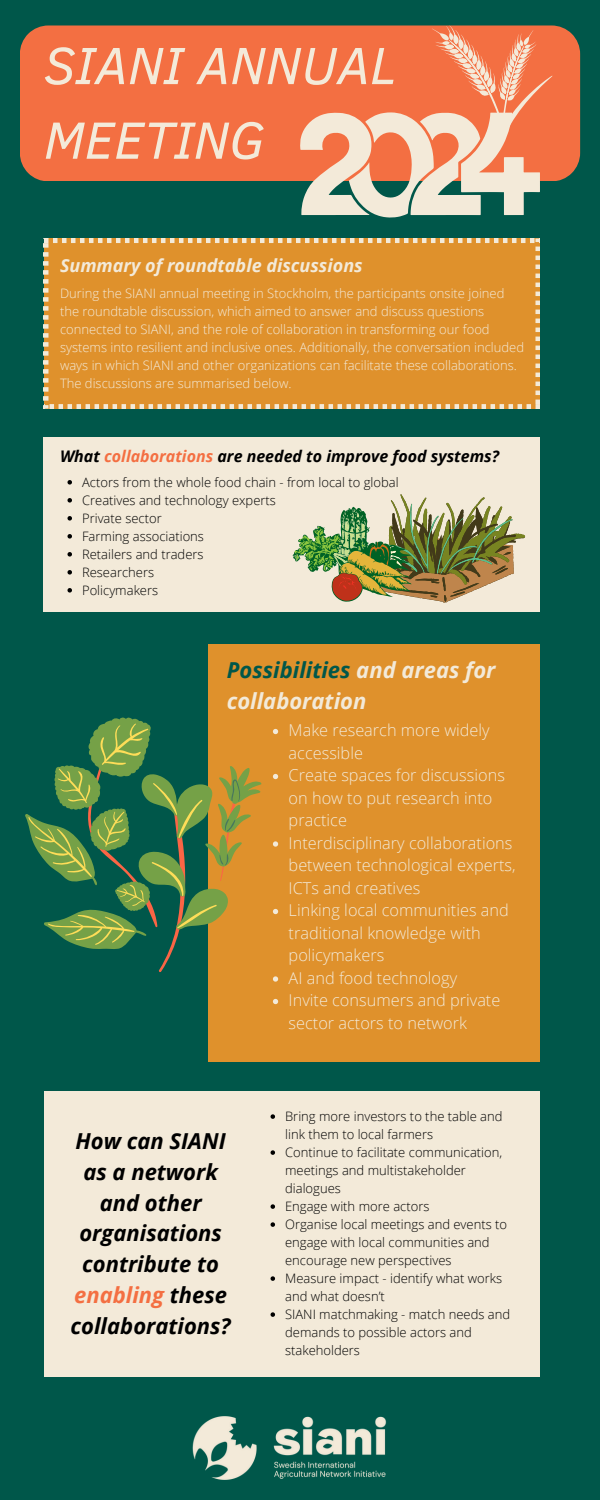
<style>
.page{position:relative;width:600px;height:1500px;background:#00574a}
.page>*{position:absolute;margin:0;border:0;box-sizing:border-box;transform-origin:0 0}
.t1{font:italic 53.5px/74.6px "Clear Sans";color:#f3ead9}
.t2{font:italic 700 22px/30.8px "Open Sans";color:#000;text-align:center}
.t3{font:italic 700 22px/30.8px "Open Sans";color:#f3ead9}
.t4{font:italic 700 18px "Open Sans";color:#f3ead9}
.t5{font:300 16.3px/22.5px "Open Sans";color:#f3ead9}
.t6{font:italic 700 16px "Open Sans";color:#000}
.t7{font:300 13px/18px "Open Sans";color:#000}
.t8{font:300 13px/18px "Open Sans";color:#f3ead9}
.s1{color:#f36f42}
.s2{color:#00574a}
</style>
<div class="page">
<img style="left:192px;top:1416px;width:195px;height:64px">
<div style="left:20px;top:25px;width:560px;height:156px;background:#f36f42"></div>
<svg style="left:300px;top:26px;width:252px;height:191px"></svg>
<div style="left:44px;top:239px;width:496px;height:170px;background:#df912c"></div>
<div style="left:44px;top:437px;width:496px;height:175px;background:#f3ead9"></div>
<svg style="left:292px;top:494px;width:233px;height:109px"></svg>
<svg style="left:68px;top:480px;width:4px;height:5px"></svg>
<svg style="left:68px;top:498px;width:4px;height:5px"></svg>
<svg style="left:68px;top:516px;width:4px;height:5px"></svg>
<svg style="left:68px;top:534px;width:4px;height:5px"></svg>
<svg style="left:68px;top:552px;width:4px;height:5px"></svg>
<svg style="left:68px;top:570px;width:4px;height:5px"></svg>
<svg style="left:68px;top:588px;width:4px;height:5px"></svg>
<div style="left:209px;top:645px;width:331px;height:417px;background:#df912c"></div>
<svg style="left:25px;top:711px;width:237px;height:262px"></svg>
<svg style="left:273px;top:729px;width:5px;height:5px"></svg>
<svg style="left:273px;top:774px;width:5px;height:5px"></svg>
<svg style="left:273px;top:841px;width:5px;height:6px"></svg>
<svg style="left:273px;top:909px;width:5px;height:5px"></svg>
<svg style="left:273px;top:976px;width:5px;height:6px"></svg>
<svg style="left:273px;top:999px;width:5px;height:5px"></svg>
<div style="left:44px;top:1091px;width:496px;height:285px;background:#f3ead9"></div>
<svg style="left:271px;top:1114px;width:4px;height:5px"></svg>
<svg style="left:271px;top:1150px;width:4px;height:5px"></svg>
<svg style="left:271px;top:1204px;width:4px;height:5px"></svg>
<svg style="left:271px;top:1222px;width:4px;height:5px"></svg>
<svg style="left:271px;top:1276px;width:4px;height:5px"></svg>
<svg style="left:271px;top:1312px;width:4px;height:5px"></svg>
<p class="t1" style="left:44px;top:25px;width:354px">SIANI ANNUAL<br>MEETING</p>
<p class="t4" style="left:60px;top:253px;width:304px">Summary of roundtable discussions</p>
<h3 class="t8" style="left:60px;top:284px;width:466px">During the SIANI annual meeting in Stockholm, the participants onsite joined the roundtable discussion, which aimed to answer and discuss questions connected to SIANI, and the role of collaboration in transforming our food systems into resilient and inclusive ones. Additionally, the conversation included ways in which SIANI and other organizations can facilitate these collaborations.<br>The discussions are summarised below.</h3>
<p class="t6" style="left:60px;top:445px;width:441px">What <span class="s1">collaborations</span> are needed to improve food systems?</p>
<p class="t7" style="left:82px;top:473px;width:318px">Actors from the whole food chain - from local to global</p>
<p class="t7" style="left:82px;top:491px;width:195px">Creatives and technology experts</p>
<p class="t7" style="left:82px;top:509px;width:81px">Private sector</p>
<h5 class="t7" style="left:82px;top:527px;width:123px">Farming associations</h5>
<p class="t7" style="left:82px;top:545px;width:123px">Retailers and traders</p>
<p class="t7" style="left:82px;top:563px;width:74px">Researchers</p>
<p class="t7" style="left:82px;top:581px;width:78px">Policymakers</p>
<p class="t3" style="left:227px;top:654px;width:270px"><span class="s2">Possibilities</span> and areas for collaboration</p>
<p class="t5" style="left:289px;top:719px;width:203px">Make research more widely accessible</p>
<p class="t5" style="left:289px;top:764px;width:218px">Create spaces for discussions on how to put research into practice</p>
<h2 class="t5" style="left:289px;top:831px;width:229px">Interdisciplinary collaborations between technological experts,<br>ICTs and creatives</h2>
<p class="t5" style="left:289px;top:899px;width:222px">Linking local communities and traditional knowledge with policymakers</p>
<p class="t5" style="left:289px;top:966px;width:170px">AI and food technology</p>
<p class="t5" style="left:289px;top:989px;width:213px">Invite consumers and private sector actors to network</p>
<p class="t2" style="left:71px;top:1125px;width:162px">How can SIANI as a network and other organisations contribute to <span class="s1">enabling</span> these collaborations?</p>
<p class="t7" style="left:285px;top:1107px;width:219px">Bring more investors to the table and link them to local farmers</p>
<p class="t7" style="left:285px;top:1143px;width:219px">Continue to facilitate communication, meetings and multistakeholder dialogues</p>
<p class="t7" style="left:285px;top:1197px;width:146px">Engage with more actors</p>
<h2 class="t7" style="left:285px;top:1215px;width:223px">Organise local meetings and events to engage with local communities and encourage new perspectives</h2>
<p class="t7" style="left:285px;top:1269px;width:219px">Measure impact - identify what works and what doesn’t</p>
<p class="t7" style="left:285px;top:1305px;width:227px">SIANI matchmaking - match needs and demands to possible actors and stakeholders</p>
</div>
